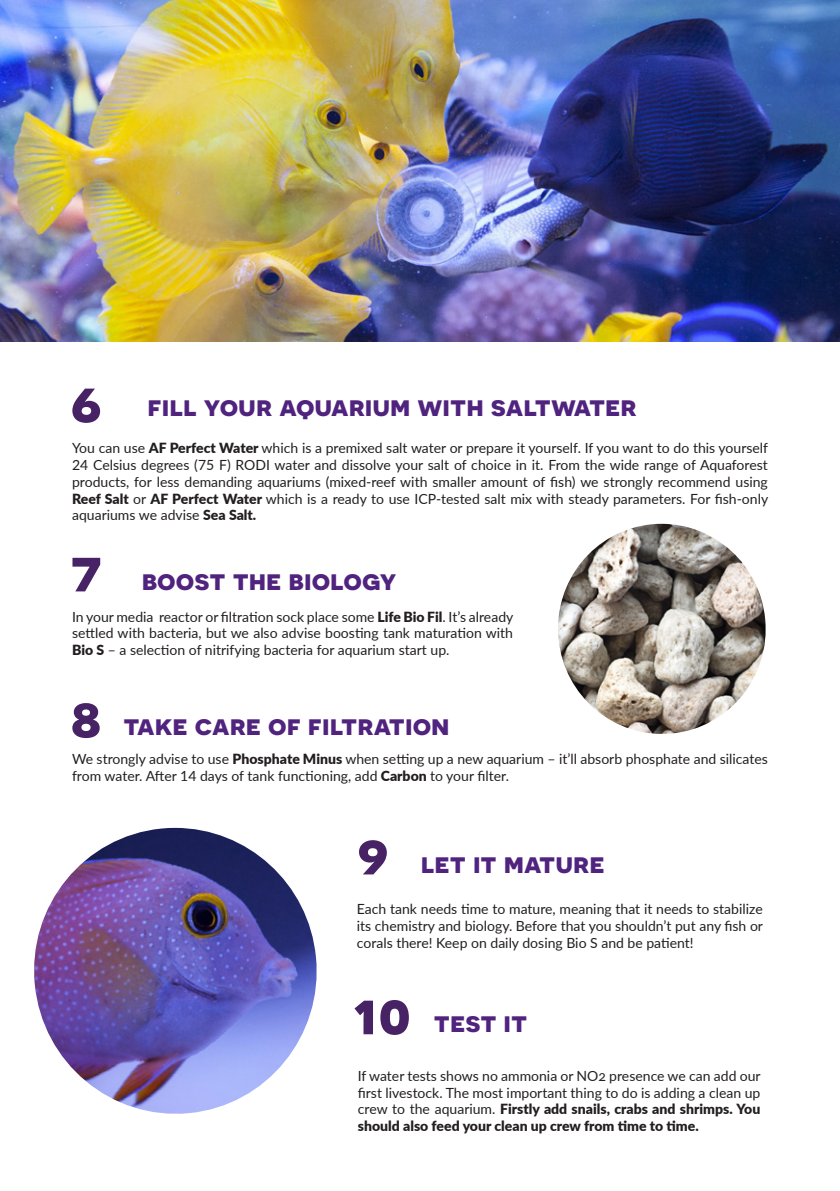
<style>
.page{position:relative;width:840px;height:1191px;background:#fff}
.page>*{position:absolute;margin:0;border:0;box-sizing:border-box;transform-origin:0 0}
.t1{font:700 60px "Novecentosanswide";color:#472365}
.t2{font:700 28px "Novecentosanswide";color:#50237f}
.t3{font:14px/16.8px "Lato";color:#231f20;text-align:justify}
.s1{font-weight:900}
</style>
<div class="page">
<img style="left:34px;top:828px;width:283px;height:286px">
<img style="left:558px;top:524px;width:208px;height:210px">
<img style="left:0;top:0;width:839px;height:342px">
<p class="t1" style="left:71px;top:364px;width:33px">6</p>
<p class="t2" style="left:147px;top:388px;width:490px">fill your aquarium with saltwater</p>
<p class="t3" style="left:72px;top:439px;width:697px">You can use <span class="s1">AF Perfect Water</span> which is a premixed salt water or prepare it yourself. If you want to do this yourself 24 Celsius degrees (75 F) RODI water and dissolve your salt of choice in it. From the wide range of Aquaforest products, for less demanding aquariums (mixed-reef with smaller amount of fish) we strongly recommend using <span class="s1">Reef Salt</span> or <span class="s1">AF Perfect Water</span> which is a ready to use ICP-tested salt mix with steady parameters. For fish-only aquariums we advise <span class="s1">Sea Salt.</span></p>
<p class="t1" style="left:71px;top:533px;width:32px">7</p>
<p class="t2" style="left:142px;top:562px;width:256px">boost the biology</p>
<p class="t3" style="left:72px;top:607px;width:442px">In your media reactor or filtration sock place some <span class="s1">Life Bio Fil</span>. It’s already settled with bacteria, but we also advise boosting tank maturation with <span class="s1">Bio S</span> – a selection of nitrifying bacteria for aquarium start up.</p>
<p class="t1" style="left:70px;top:679px;width:33px">8</p>
<p class="t2" style="left:123px;top:708px;width:327px">take care of filtration</p>
<p class="t3" style="left:72px;top:749px;width:697px">We strongly advise to use <span class="s1">Phosphate Minus</span> when setting up a new aquarium – it’ll absorb phosphate and silicates from water. After 14 days of tank functioning, add <span class="s1">Carbon</span> to your filter.</p>
<p class="t1" style="left:357px;top:816px;width:33px">9</p>
<p class="t2" style="left:420px;top:845px;width:185px">let it mature</p>
<p class="t3" style="left:357px;top:900px;width:407px">Each tank needs time to mature, meaning that it needs to stabilize its chemistry and biology. Before that you shouldn’t put any fish or corals there! Keep on daily dosing Bio S and be patient!</p>
<p class="t1" style="left:353px;top:975px;width:59px">10</p>
<p class="t2" style="left:433px;top:1004px;width:95px">test it</p>
<p class="t3" style="left:357px;top:1066px;width:404px">If water tests shows no ammonia or NO2 presence we can add our first livestock. The most important thing to do is adding a clean up crew to the aquarium. <span class="s1">Firstly add snails, crabs and shrimps. You should also feed your clean up crew from time to time.</span></p>
</div>
